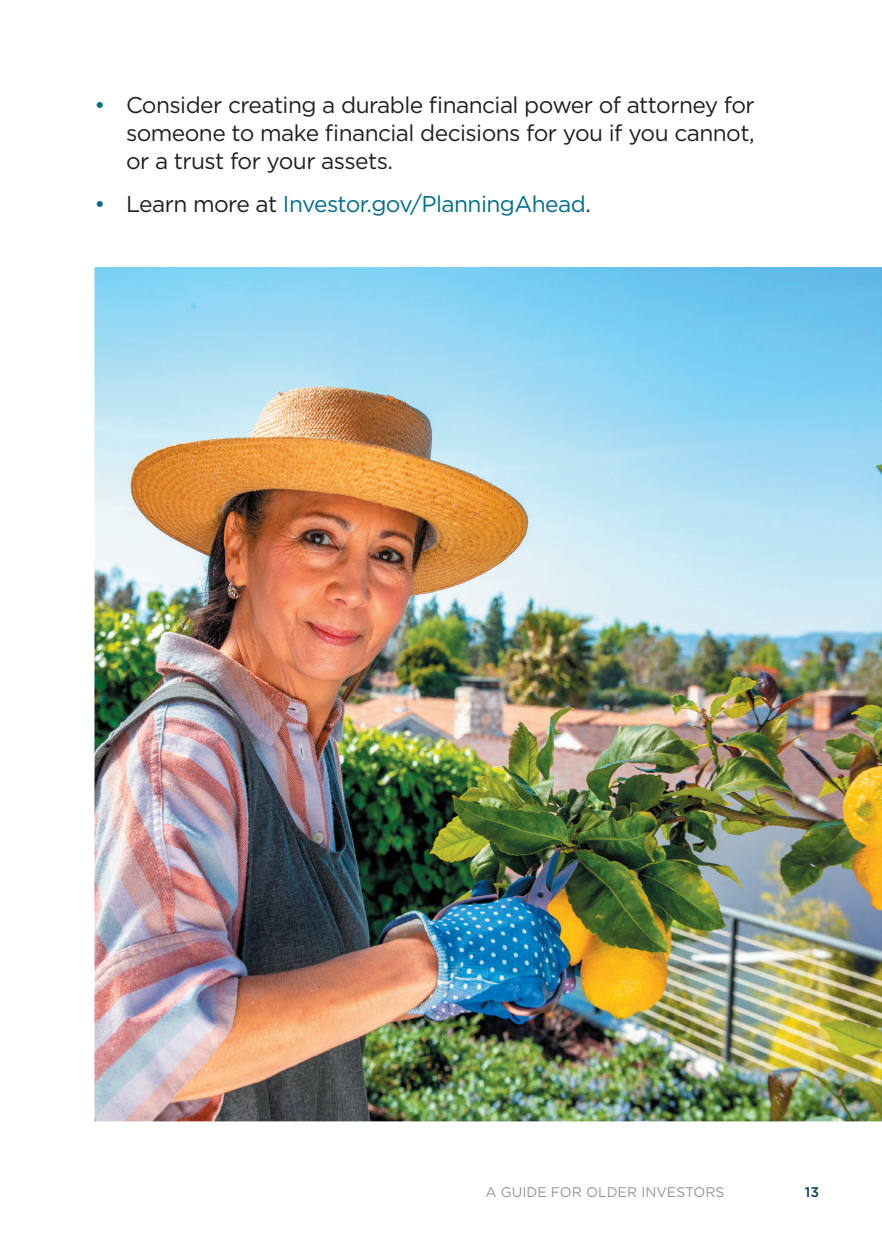
<style>
.page{position:relative;width:882px;height:1260px;background:#fff}
.page>*{position:absolute;margin:0;border:0;box-sizing:border-box;transform-origin:0 0}
.t1{font:22.75px/28px "Gotham";letter-spacing:-.025em;color:#231f20;text-align:justify}
.t2{font:22.75px "Gotham";letter-spacing:-.025em;color:#006e8c}
.t3{font:14px "Gotham";color:#939598}
.t4{font:500 14px "Gotham";color:#073e5d}
.s1{color:#006e8c}
.s2{color:#231f20}
</style>
<div class="page">
<img style="left:94px;top:267px;width:788px;height:855px">
<p class="t1" style="left:126px;top:90px;width:630px;text-indent:-32px"><span class="s1">•</span> Consider creating a durable financial power of attorney for someone to make financial decisions for you if you cannot, or a trust for your assets.</p>
<p class="t2" style="left:94px;top:190px;width:498px">• <span class="s2">Learn more at</span> Investor.gov/PlanningAhead<span class="s2">.</span></p>
<p class="t3" style="left:485px;top:1183px;width:241px">A GUIDE FOR OLDER INVESTORS</p>
<p class="t4" style="left:805px;top:1183px;width:16px">13</p>
</div>
